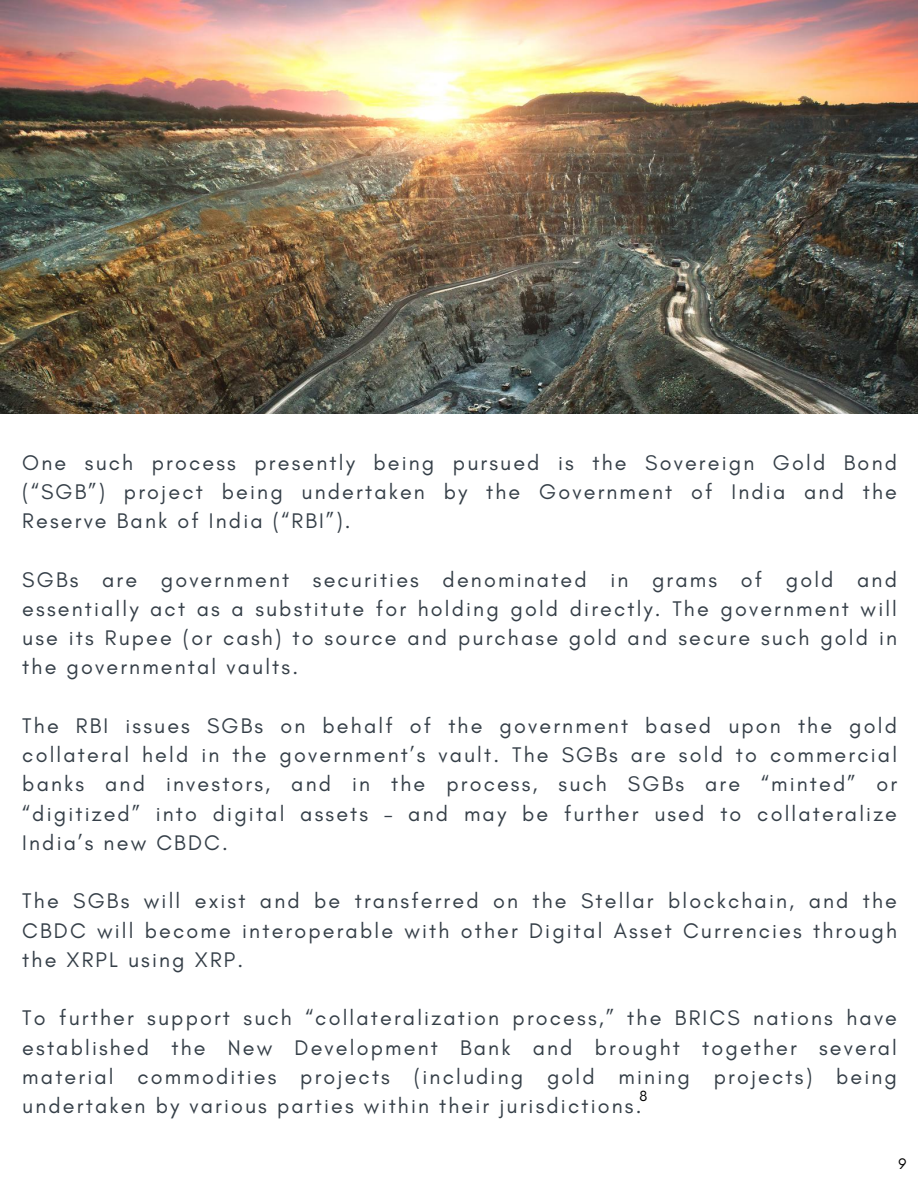
<style>
.page{position:relative;width:918px;height:1188px;background:#fff}
.page>*{position:absolute;margin:0;border:0;box-sizing:border-box;transform-origin:0 0}
.t1{font:21.6px/29.2px "Glacial Indifference";letter-spacing:.1em;color:#353f48;text-align:justify}
.t2{font:15.6px "Glacial Indifference";color:#000}
.t3{font:15px "Glacial Indifference";color:#000}
</style>
<div class="page">
<img style="left:0;top:0;width:918px;height:414px">
<p class="t1" style="left:22px;top:448px;width:876px">One such process presently being pursued is the Sovereign Gold Bond (“SGB”) project being undertaken by the Government of India and the Reserve Bank of India (“RBI”).</p>
<p class="t1" style="left:22px;top:565px;width:876px">SGBs are government securities denominated in grams of gold and essentially act as a substitute for holding gold directly. The government will use its Rupee (or cash) to source and purchase gold and secure such gold in the governmental vaults.</p>
<p class="t1" style="left:22px;top:711px;width:876px">The RBI issues SGBs on behalf of the government based upon the gold collateral held in the government’s vault. The SGBs are sold to commercial banks and investors, and in the process, such SGBs are “minted” or “digitized” into digital assets – and may be further used to collateralize India’s new CBDC.</p>
<p class="t1" style="left:22px;top:886px;width:876px">The SGBs will exist and be transferred on the Stellar blockchain, and the CBDC will become interoperable with other Digital Asset Currencies through the XRPL using XRP.</p>
<p class="t1" style="left:22px;top:1003px;width:876px">To further support such “collateralization process,” the BRICS nations have established the New Development Bank and brought together several material commodities projects (including gold mining projects) being undertaken by various parties within their jurisdictions.</p>
<p class="t3" style="left:639px;top:1086px;width:9px">8</p>
<p class="t2" style="left:899px;top:1154px;width:9px">9</p>
</div>
